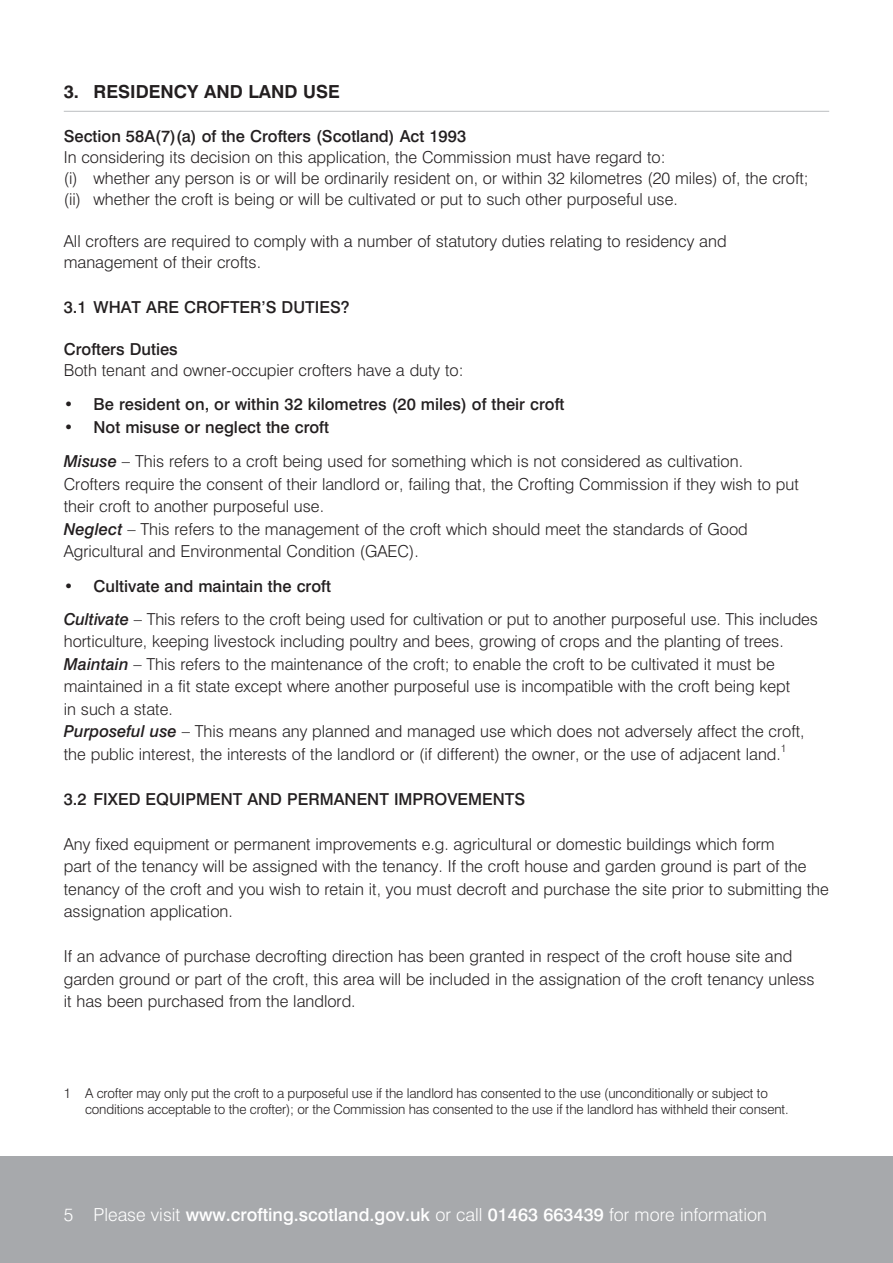
<style>
.page{position:relative;width:893px;height:1263px;background:#fff}
.page>*{position:absolute;margin:0;border:0;box-sizing:border-box;transform-origin:0 0}
.t1{font:500 18px "Swiss 721 BT";color:#fff}
.t2{font:700 18px "Swiss 721 BT";color:#231f20}
.t3{font:300 16.5px/22.5px "Swiss 721 BT";color:#231f20}
.t4{font:500 16.5px "Swiss 721 BT";color:#231f20}
.t5{font:300 13.5px/16.2px "Swiss 721 BT";letter-spacing:-.01em;color:#231f20}
.t6{font:300 10.5px "Swiss 721 BT";color:#231f20}
.s1{font-weight:500}
.s2{font-weight:500;font-style:italic}
.s3{font-weight:300}
</style>
<div class="page">
<div style="left:0;top:1157px;width:893px;height:106px;background:#a7a9ac"></div>
<hr style="left:64px;top:111px;width:765px;height:1px;background:#bcbec0">
<p class="t2" style="left:64px;top:81px;width:278px">3. RESIDENCY AND LAND USE</p>
<p class="t4" style="left:64px;top:126px;width:404px">Section 58A(7)(a) of the Crofters (Scotland) Act 1993</p>
<p class="t3" style="left:64px;top:146px;width:746px;line-height:21px">In considering its decision on this application, the Commission must have regard to:<br>(i) whether any person is or will be ordinarily resident on, or within 32 kilometres (20 miles) of, the croft; (ii) whether the croft is being or will be cultivated or put to such other purposeful use.</p>
<p class="t3" style="left:64px;top:230px;width:664px;line-height:21px">All crofters are required to comply with a number of statutory duties relating to residency and management of their crofts.</p>
<p class="t4" style="left:64px;top:297px;width:287px">3.1 WHAT ARE CROFTER’S DUTIES?</p>
<p class="t4" style="left:64px;top:339px;width:116px">Crofters Duties</p>
<p class="t3" style="left:64px;top:358px;width:401px">Both tenant and owner-occupier crofters have a duty to:</p>
<p class="t4" style="left:64px;top:394px;width:502px">• Be resident on, or within 32 kilometres (20 miles) of their croft</p>
<p class="t3" style="left:64px;top:409px;width:681px;line-height:34.5px"><span class="s1">• Not misuse or neglect the croft<br></span><span class="s2">Misuse</span> – This refers to a croft being used for something which is not considered as cultivation.</p>
<p class="t3" style="left:64px;top:472px;width:737px">Crofters require the consent of their landlord or, failing that, the Crofting Commission if they wish to put their croft to another purposeful use.<br><span class="s2">Neglect</span> – This refers to the management of the croft which should meet the standards of Good Agricultural and Environmental Condition (GAEC).</p>
<p class="t3" style="left:64px;top:569px;width:756px;line-height:33px"><span class="s1">• Cultivate and maintain the croft<br></span><span class="s2">Cultivate</span> – This refers to the croft being used for cultivation or put to another purposeful use. This includes</p>
<p class="t3" style="left:64px;top:630px;width:742px">horticulture, keeping livestock including poultry and bees, growing of crops and the planting of trees.<br><span class="s2">Maintain</span> – This refers to the maintenance of the croft; to enable the croft to be cultivated it must be maintained in a fit state except where another purposeful use is incompatible with the croft being kept in such a state.<br><span class="s2">Purposeful use</span> – This means any planned and managed use which does not adversely affect the croft, the public interest, the interests of the landlord or (if different) the owner, or the use of adjacent land.</p>
<p class="t6" style="left:781px;top:742px;width:7px">1</p>
<p class="t4" style="left:64px;top:789px;width:463px">3.2 FIXED EQUIPMENT AND PERMANENT IMPROVEMENTS</p>
<p class="t3" style="left:64px;top:832px;width:767px">Any fixed equipment or permanent improvements e.g. agricultural or domestic buildings which form<br>part of the tenancy will be assigned with the tenancy. If the croft house and garden ground is part of the tenancy of the croft and you wish to retain it, you must decroft and purchase the site prior to submitting the assignation application.</p>
<p class="t3" style="left:64px;top:945px;width:752px">If an advance of purchase decrofting direction has been granted in respect of the croft house site and garden ground or part of the croft, this area will be included in the assignation of the croft tenancy unless it has been purchased from the landlord.</p>
<p class="t5" style="left:85px;top:1085px;width:705px;text-indent:-21px">1 A crofter may only put the croft to a purposeful use if the landlord has consented to the use (unconditionally or subject to conditions acceptable to the crofter); or the Commission has consented to the use if the landlord has withheld their consent.</p>
<p class="t1" style="left:64px;top:1203px;width:704px"><span class="s3">5 Please visit</span> www.crofting.scotland.gov.uk <span class="s3">or call</span> 01463 663439 <span class="s3">for more information</span></p>
</div>
